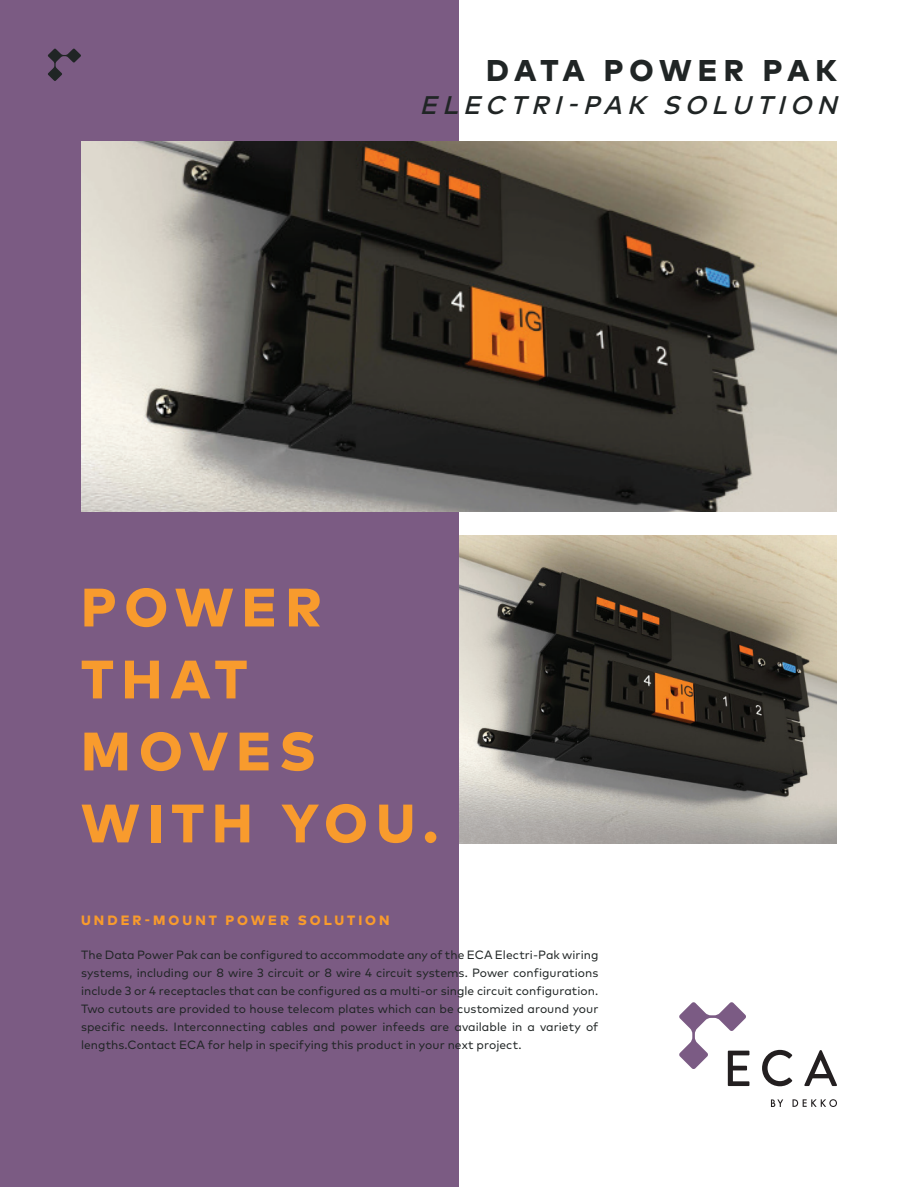
<style>
.page{position:relative;width:918px;height:1188px;background:#fff}
.page>*{position:absolute;margin:0;border:0;box-sizing:border-box;transform-origin:0 0}
.t1{font:800 54px/72px "Mark OT";letter-spacing:.145em;color:#f89b2d}
.t2{font:800 30px "Mark OT";letter-spacing:.18em;color:#202525}
.t3{font:italic 500 25.5px "Mark OT";color:#202525}
.t4{font:800 13.5px "Mark OT";letter-spacing:.225em;color:#f89b2d}
.t5{font:12px/18px "Mark OT";letter-spacing:.005em;color:#202525;text-align:justify}
</style>
<div class="page">
<div style="left:0;top:0;width:459px;height:1186px;background:#7b5b83"></div>
<svg style="left:48px;top:48px;width:33px;height:33px"></svg>
<img style="left:81px;top:141px;width:756px;height:371px">
<img style="left:459px;top:536px;width:378px;height:308px">
<svg style="left:762px;top:1050px;width:30px;height:36px"></svg>
<svg style="left:804px;top:1050px;width:33px;height:36px"></svg>
<svg style="left:679px;top:1002px;width:70px;height:84px"></svg>
<svg style="left:793px;top:1099px;width:44px;height:8px"></svg>
<svg style="left:771px;top:1099px;width:12px;height:8px"></svg>
<h2 class="t2" style="left:486px;top:51px;width:352px">DATA POWER PAK</h2>
<h3 class="t3" style="left:420px;top:89px;width:427px">ELECTRI-PAK SOLUTION</h3>
<h1 class="t1" style="left:81px;top:570px;width:359px">POWER<br>THAT<br>MOVES<br>WITH YOU.</h1>
<p class="t4" style="left:81px;top:912px;width:310px">UNDER-MOUNT POWER SOLUTION</p>
<p class="t5" style="left:81px;top:945px;width:519px">The Data Power Pak can be configured to accommodate any of the ECA Electri-Pak wiring systems, including our 8 wire 3 circuit or 8 wire 4 circuit systems. Power configurations include 3 or 4 receptacles that can be configured as a multi-or single circuit configuration.<br>Two cutouts are provided to house telecom plates which can be customized around your specific needs. Interconnecting cables and power infeeds are available in a variety of lengths.Contact ECA for help in specifying this product in your next project.</p>
</div>
